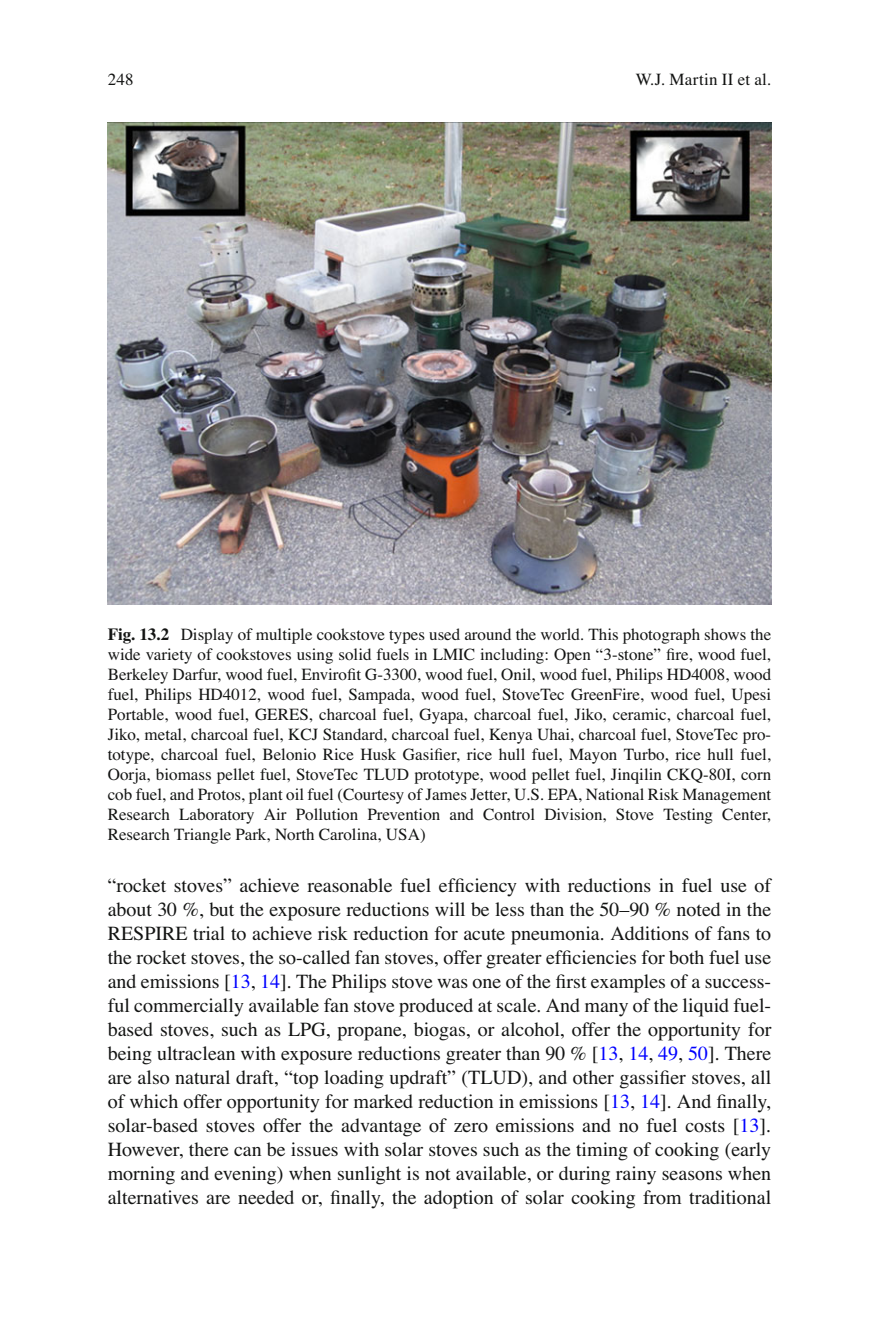
<style>
.page{position:relative;width:879px;height:1333px;background:#fff}
.page>*{position:absolute;margin:0;border:0;box-sizing:border-box;transform-origin:0 0}
.t1{font:20px/24px "Times";color:#131413;text-align:justify}
.t2{font:17px/20px "Times";color:#131413;text-align:justify}
.t3{font:17px "Times";letter-spacing:.02em;color:#131413}
.s1{font-weight:700}
.s2{color:#00f}
</style>
<div class="page">
<img style="left:108px;top:122px;width:663px;height:482px">
<p class="t2" style="left:108px;top:71px;width:27px">248</p>
<p class="t3" style="left:635px;top:73px;width:137px">W.J. Martin II et al.</p>
<p class="t2" style="left:108px;top:626px;width:665px"><span class="s1">Fig. 13.2</span> Display of multiple cookstove types used around the world. This photograph shows the wide variety of cookstoves using solid fuels in LMIC including: Open “3-stone” fire, wood fuel, Berkeley Darfur, wood fuel, Envirofit G-3300, wood fuel, Onil, wood fuel, Philips HD4008, wood fuel, Philips HD4012, wood fuel, Sampada, wood fuel, StoveTec GreenFire, wood fuel, Upesi Portable, wood fuel, GERES, charcoal fuel, Gyapa, charcoal fuel, Jiko, ceramic, charcoal fuel, Jiko, metal, charcoal fuel, KCJ Standard, charcoal fuel, Kenya Uhai, charcoal fuel, StoveTec pro&shy;totype, charcoal fuel, Belonio Rice Husk Gasifier, rice hull fuel, Mayon Turbo, rice hull fuel, Oorja, biomass pellet fuel, StoveTec TLUD prototype, wood pellet fuel, Jinqilin CKQ-80I, corn cob fuel, and Protos, plant oil fuel (Courtesy of James Jetter, U.S. EPA, National Risk Management Research Laboratory Air Pollution Prevention and Control Division, Stove Testing Center, Research Triangle Park, North Carolina, USA)</p>
<p class="t1" style="left:108px;top:875px;width:665px">“rocket stoves” achieve reasonable fuel efficiency with reductions in fuel use of about 30 %, but the exposure reductions will be less than the 50–90 % noted in the RESPIRE trial to achieve risk reduction for acute pneumonia. Additions of fans to the rocket stoves, the so-called fan stoves, offer greater efficiencies for both fuel use and emissions [ <span class="s2">13</span> , <span class="s2">14</span> ]. The Philips stove was one of the first examples of a success&shy;ful commercially available fan stove produced at scale. And many of the liquid fuel&shy;based stoves, such as LPG, propane, biogas, or alcohol, offer the opportunity for being ultraclean with exposure reductions greater than 90 % [ <span class="s2">13</span> , <span class="s2">14</span> , <span class="s2">49</span> , <span class="s2">50</span> ]. There are also natural draft, “top loading updraft” (TLUD), and other gassifier stoves, all of which offer opportunity for marked reduction in emissions [ <span class="s2">13</span> , <span class="s2">14</span> ]. And finally, solar-based stoves offer the advantage of zero emissions and no fuel costs [ <span class="s2">13</span> ].<br>However, there can be issues with solar stoves such as the timing of cooking (early morning and evening) when sunlight is not available, or during rainy seasons when alternatives are needed or, finally, the adoption of solar cooking from traditional</p>
</div>
